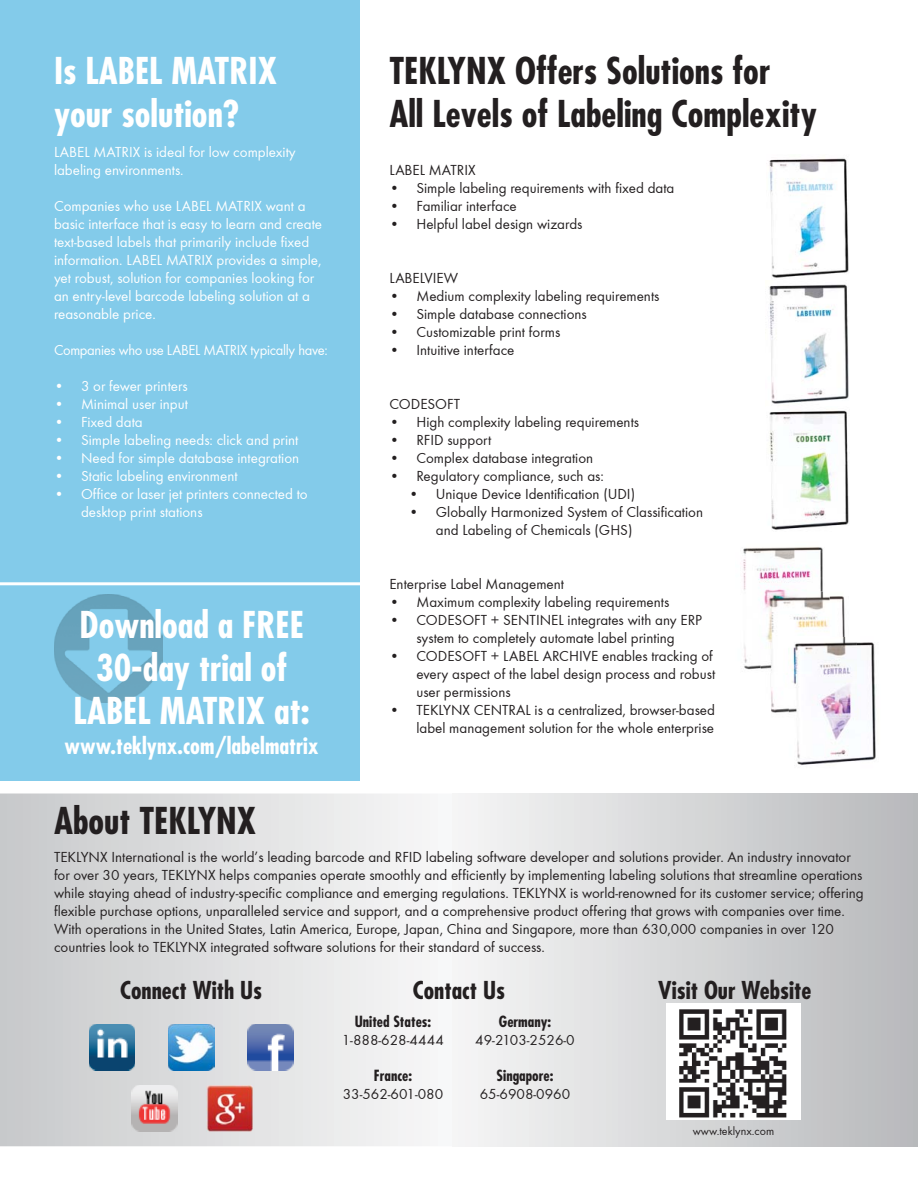
<style>
.page{position:relative;width:918px;height:1188px;background:#fff}
.page>*{position:absolute;margin:0;border:0;box-sizing:border-box;transform-origin:0 0}
.t1{font:700 condensed 36px/43.2px "Futura Std";color:#fff}
.t2{font:700 condensed 36px/43.2px "Futura Std";color:#231f20}
.t3{font:700 condensed 24px "Futura Std";color:#231f20}
.t4{font:700 condensed 22.5px "Futura Std";color:#fff}
.t5{font:15px/18px "Futura";color:#231f20}
.t6{font:15px/18px "Futura";color:#fff}
.t7{font:15px "Futura";letter-spacing:-.02em;color:#fff}
.t8{font:700 condensed 15px "Futura Std";color:#231f20}
.t9{font:12px "Futura";color:#231f20}
</style>
<div class="page">
<svg style="left:0;top:794px;width:422px;height:352px;background:#dddedf"></svg>
<div style="left:452px;top:794px;width:466px;height:352px;background:linear-gradient(to right,#f6f6f6,#b8b9bc)"></div>
<div style="left:0;top:0;width:360px;height:781px;background:#83cbea"></div>
<img style="left:248px;top:1024px;width:45px;height:46px">
<img style="left:207px;top:1085px;width:46px;height:46px">
<img style="left:89px;top:1024px;width:46px;height:46px">
<img style="left:168px;top:1024px;width:46px;height:46px">
<img style="left:131px;top:1085px;width:46px;height:46px">
<img style="left:667px;top:1003px;width:133px;height:117px">
<img style="left:54px;top:594px;width:109px;height:109px">
<hr style="left:0;top:582px;width:365px;height:3px;background:#fff">
<img style="left:743px;top:547px;width:80px;height:123px">
<img style="left:769px;top:158px;width:80px;height:372px">
<img style="left:771px;top:596px;width:74px;height:117px">
<img style="left:761px;top:592px;width:69px;height:81px">
<img style="left:797px;top:642px;width:79px;height:123px">
<img style="left:789px;top:637px;width:68px;height:81px">
<img style="left:789px;top:637px;width:41px;height:36px">
<h1 class="t1" style="left:54px;top:51px;width:225px">Is LABEL MATRIX your solution?</h1>
<p class="t6" style="left:54px;top:144px;width:243px">LABEL MATRIX is ideal for low complexity labeling environments.</p>
<p class="t6" style="left:54px;top:198px;width:270px">Companies who use LABEL MATRIX want a basic interface that is easy to learn and create text-based labels that primarily include fixed information. LABEL MATRIX provides a simple, yet robust, solution for companies looking for an entry-level barcode labeling solution at a reasonable price.</p>
<p class="t7" style="left:54px;top:343px;width:275px">Companies who use LABEL MATRIX typically have:</p>
<p class="t6" style="left:54px;top:378px;width:135px">• 3 or fewer printers</p>
<p class="t6" style="left:54px;top:396px;width:135px">• Minimal user input</p>
<p class="t6" style="left:54px;top:414px;width:90px">• Fixed data</p>
<p class="t6" style="left:54px;top:432px;width:246px">• Simple labeling needs: click and print</p>
<p class="t6" style="left:54px;top:450px;width:247px">• Need for simple database integration</p>
<p class="t6" style="left:54px;top:468px;width:185px">• Static labeling environment</p>
<p class="t6" style="left:81px;top:486px;width:228px;text-indent:-27px">• Office or laser jet printers connected to desktop print stations</p>
<h1 class="t1" style="left:74px;top:605px;width:238px;text-align:center">Download a FREE<br>30-day trial of<br>LABEL MATRIX at:</h1>
<h3 class="t4" style="left:65px;top:735px;width:256px">www.teklynx.com/labelmatrix</h3>
<h1 class="t2" style="left:389px;top:51px;width:429px">TEKLYNX Offers Solutions for<br>All Levels of Labeling Complexity</h1>
<p class="t5" style="left:389px;top:162px;width:88px">LABEL MATRIX</p>
<p class="t5" style="left:389px;top:180px;width:287px">• Simple labeling requirements with fixed data</p>
<p class="t5" style="left:389px;top:198px;width:129px">• Familiar interface</p>
<p class="t5" style="left:389px;top:216px;width:195px">• Helpful label design wizards</p>
<p class="t5" style="left:389px;top:270px;width:70px">LABELVIEW</p>
<p class="t5" style="left:389px;top:288px;width:272px">• Medium complexity labeling requirements</p>
<p class="t5" style="left:389px;top:306px;width:199px">• Simple database connections</p>
<p class="t5" style="left:389px;top:324px;width:172px">• Customizable print forms</p>
<p class="t5" style="left:389px;top:342px;width:127px">• Intuitive interface</p>
<p class="t5" style="left:389px;top:396px;width:72px">CODESOFT</p>
<p class="t5" style="left:389px;top:414px;width:251px">• High complexity labeling requirements</p>
<p class="t5" style="left:389px;top:432px;width:103px">• RFID support</p>
<p class="t5" style="left:389px;top:450px;width:205px">• Complex database integration</p>
<p class="t5" style="left:389px;top:468px;width:216px">• Regulatory compliance, such as:</p>
<p class="t5" style="left:409px;top:486px;width:228px">• Unique Device Identification (UDI)</p>
<p class="t5" style="left:436px;top:504px;width:269px;text-indent:-27px">• Globally Harmonized System of Classification and Labeling of Chemicals (GHS)</p>
<p class="t5" style="left:389px;top:576px;width:176px">Enterprise Label Management</p>
<p class="t5" style="left:389px;top:594px;width:281px">• Maximum complexity labeling requirements</p>
<p class="t5" style="left:389px;top:612px;width:314px;text-align:center">• CODESOFT + SENTINEL integrates with any ERP system to completely automate label printing</p>
<p class="t5" style="left:416px;top:648px;width:300px;text-indent:-27px">• CODESOFT + LABEL ARCHIVE enables tracking of every aspect of the label design process and robust user permissions</p>
<p class="t5" style="left:389px;top:702px;width:327px;text-align:right">• TEKLYNX CENTRAL is a centralized, browser-based label management solution for the whole enterprise</p>
<h1 class="t2" style="left:54px;top:801px;width:204px">About TEKLYNX</h1>
<p class="t5" style="left:54px;top:849px;width:811px">TEKLYNX International is the world’s leading barcode and RFID labeling software developer and solutions provider. An industry innovator for over 30 years, TEKLYNX helps companies operate smoothly and efficiently by implementing labeling solutions that streamline operations while staying ahead of industry-specific compliance and emerging regulations. TEKLYNX is world-renowned for its customer service; offering flexible purchase options, unparalleled service and support, and a comprehensive product offering that grows with companies over time.<br>With operations in the United States, Latin America, Europe, Japan, China and Singapore, more than 630,000 companies in over 120 countries look to TEKLYNX integrated software solutions for their standard of success.</p>
<h2 class="t3" style="left:120px;top:979px;width:144px">Connect With Us</h2>
<h2 class="t3" style="left:658px;top:979px;width:155px">Visit Our Website</h2>
<h2 class="t3" style="left:413px;top:979px;width:94px">Contact Us</h2>
<p class="t8" style="left:355px;top:1014px;width:78px">United States:</p>
<p class="t5" style="left:342px;top:1032px;width:104px">1-888-628-4444</p>
<p class="t8" style="left:374px;top:1068px;width:40px">France:</p>
<p class="t5" style="left:343px;top:1086px;width:102px">33-562-601-080</p>
<p class="t8" style="left:499px;top:1014px;width:54px">Germany:</p>
<p class="t5" style="left:475px;top:1032px;width:101px">49-2103-2526-0</p>
<p class="t8" style="left:497px;top:1068px;width:58px">Singapore:</p>
<p class="t5" style="left:480px;top:1086px;width:92px">65-6908-0960</p>
<p class="t9" style="left:693px;top:1125px;width:83px">www.teklynx.com</p>
</div>
